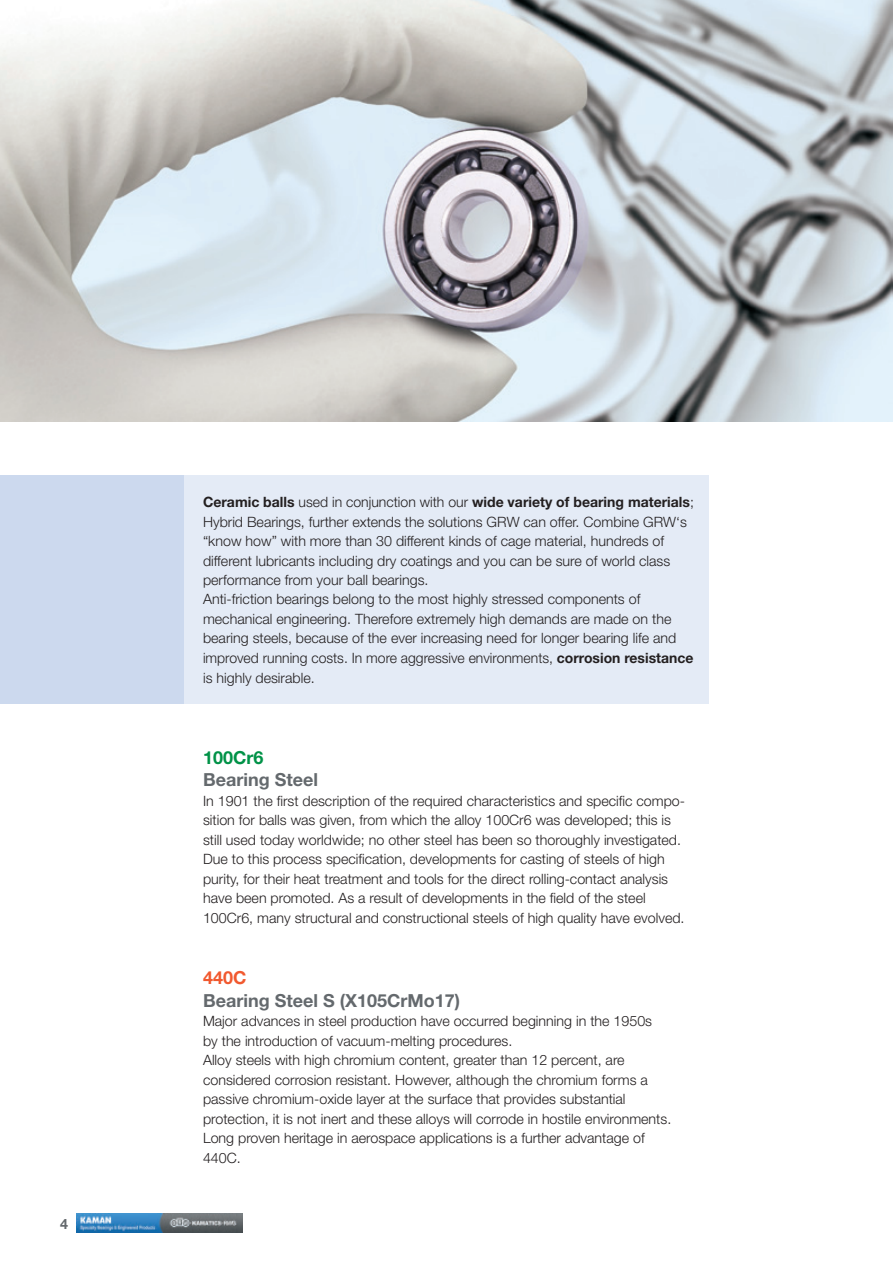
<style>
.page{position:relative;width:893px;height:1263px;background:#fff}
.page>*{position:absolute;margin:0;border:0;box-sizing:border-box;transform-origin:0 0}
.t1{font:700 18px "Helvetica Neue";color:#64696d}
.t2{font:700 18px "Helvetica Neue";color:#009247}
.t3{font:700 18px "Helvetica Neue";color:#f1592f}
.t4{font:300 14.25px/19.5px "Helvetica Neue";color:#231f20}
.t5{font:700 14.25px "Helvetica Neue";color:#64696d}
.s1{font-weight:700}
</style>
<div class="page">
<img style="left:77px;top:1214px;width:165px;height:18px">
<div style="left:171px;top:475px;width:538px;height:229px;background:#e4ebf6"></div>
<img style="left:0;top:0;width:893px;height:421px">
<div style="left:0;top:475px;width:184px;height:229px;background:#ccd9ee"></div>
<p class="t5" style="left:60px;top:1215px;width:9px">4</p>
<p class="t4" style="left:203px;top:492px;width:492px"><span class="s1">Ceramic balls</span> used in conjunction with our <span class="s1">wide variety of bearing materials</span>; Hybrid Bearings, further extends the solutions GRW can offer. Combine GRW‘s “know how” with more than 30 different kinds of cage material, hundreds of different lubricants including dry coatings and you can be sure of world class performance from your ball bearings.<br>Anti-friction bearings belong to the most highly stressed components of mechanical engineering. Therefore extremely high demands are made on the bearing steels, because of the ever increasing need for longer bearing life and improved running costs. In more aggressive environments, <span class="s1">corrosion resistance </span>is highly desirable.</p>
<p class="t2" style="left:203px;top:746px;width:62px">100Cr6</p>
<p class="t1" style="left:203px;top:768px;width:116px">Bearing Steel</p>
<p class="t4" style="left:203px;top:790px;width:483px">In 1901 the first description of the required characteristics and specific compo&shy;sition for balls was given, from which the alloy 100Cr6 was developed; this is still used today worldwide; no other steel has been so thoroughly investigated.<br>Due to this process specification, developments for casting of steels of high purity, for their heat treatment and tools for the direct rolling-contact analysis have been promoted. As a result of developments in the field of the steel 100Cr6, many structural and constructional steels of high quality have evolved.</p>
<p class="t3" style="left:203px;top:966px;width:45px">440C</p>
<p class="t1" style="left:203px;top:989px;width:259px">Bearing Steel S (X105CrMo17)</p>
<p class="t4" style="left:203px;top:1011px;width:470px">Major advances in steel production have occurred beginning in the 1950s<br>by the introduction of vacuum-melting procedures.<br>Alloy steels with high chromium content, greater than 12 percent, are considered corrosion resistant. However, although the chromium forms a passive chromium-oxide layer at the surface that provides substantial protection, it is not inert and these alloys will corrode in hostile environments.<br>Long proven heritage in aerospace applications is a further advantage of 440C.</p>
</div>
